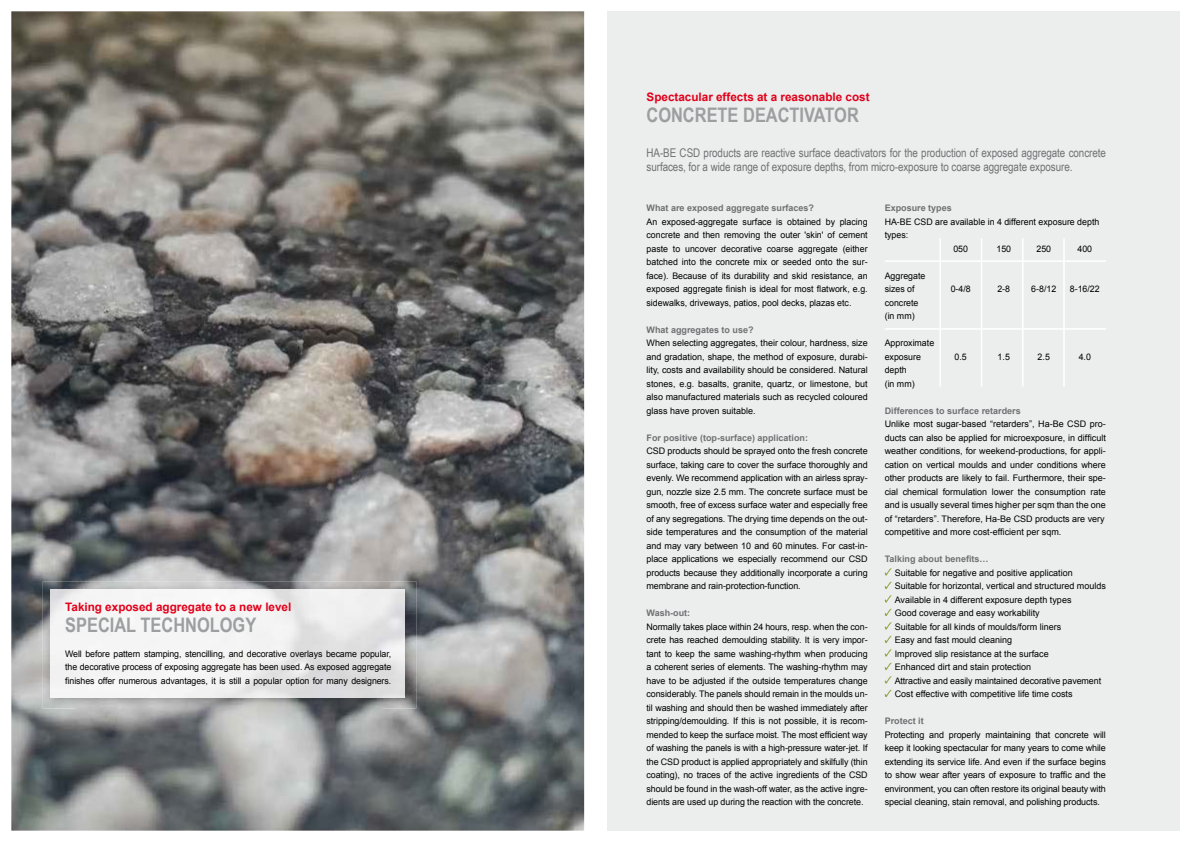
<style>
.page{position:relative;width:1191px;height:842px;background:#fff}
.page>*{position:absolute;margin:0;border:0;box-sizing:border-box;transform-origin:0 0}
.t1{font:700 20px "Arial Narrow";color:#9c9e9f}
.t2{font:12px/13.5px "Arial Narrow";letter-spacing:-.005em;color:#707172}
.t3{font:700 11.7px "Arial";color:#e2001a}
.t4{font:9px/13.5px "Arial";color:#000;text-align:justify}
.t5{font:700 9px "Arial";color:#707172}
</style>
<div class="page">
<div style="left:607px;top:11px;width:572px;height:820px;background:#eceded"></div>
<img style="left:11px;top:11px;width:573px;height:820px">
<img style="left:43px;top:582px;width:373px;height:31px">
<img style="left:43px;top:613px;width:33px;height:95px">
<img style="left:383px;top:613px;width:33px;height:95px">
<img style="left:76px;top:697px;width:307px;height:11px">
<img style="left:50px;top:589px;width:355px;height:108px">
<hr style="left:884px;top:328px;width:222px;height:2px;background:#fff">
<hr style="left:884px;top:260px;width:222px;height:2px;background:#fff">
<hr style="left:939px;top:238px;width:2px;height:149px;background:#fff">
<hr style="left:980px;top:238px;width:2px;height:149px;background:#fff">
<hr style="left:1022px;top:238px;width:1px;height:149px;background:#fff">
<hr style="left:1063px;top:238px;width:1px;height:149px;background:#fff">
<svg style="left:884px;top:568px;width:7px;height:8px"></svg>
<svg style="left:884px;top:582px;width:7px;height:7px"></svg>
<svg style="left:884px;top:595px;width:7px;height:8px"></svg>
<svg style="left:884px;top:609px;width:7px;height:7px"></svg>
<svg style="left:884px;top:622px;width:7px;height:8px"></svg>
<svg style="left:884px;top:636px;width:7px;height:7px"></svg>
<svg style="left:884px;top:649px;width:7px;height:8px"></svg>
<svg style="left:884px;top:663px;width:7px;height:7px"></svg>
<svg style="left:884px;top:676px;width:7px;height:8px"></svg>
<svg style="left:884px;top:690px;width:7px;height:7px"></svg>
<p class="t3" style="left:65px;top:599px;width:228px">Taking exposed aggregate to a new level</p>
<h1 class="t1" style="left:65px;top:610px;width:193px">SPECIAL TECHNOLOGY</h1>
<p class="t4" style="left:65px;top:647px;width:327px">Well before pattern stamping, stencilling, and decorative overlays became popular, the decorative process of exposing aggregate has been used. As exposed aggregate finishes offer numerous advantages, it is still a popular option for many designers.</p>
<p class="t3" style="left:646px;top:89px;width:225px">Spectacular effects at a reasonable cost</p>
<h1 class="t1" style="left:646px;top:99px;width:214px">CONCRETE DEACTIVATOR</h1>
<h2 class="t2" style="left:646px;top:146px;width:461px">HA-BE CSD products are reactive surface deactivators for the production of exposed aggregate concrete surfaces, for a wide range of exposure depths, from micro-exposure to coarse aggregate exposure.</h2>
<p class="t5" style="left:646px;top:202px;width:169px">What are exposed aggregate surfaces?</p>
<p class="t4" style="left:646px;top:215px;width:223px">An exposed-aggregate surface is obtained by placing concrete and then removing the outer 'skin' of cement paste to uncover decorative coarse aggregate (either batched into the concrete mix or seeded onto the sur&shy;face). Because of its durability and skid resistance, an exposed aggregate finish is ideal for most flatwork, e.g. sidewalks, driveways, patios, pool decks, plazas etc.</p>
<p class="t5" style="left:646px;top:323px;width:109px">What aggregates to use?</p>
<p class="t4" style="left:646px;top:336px;width:223px">When selecting aggregates, their colour, hardness, size and gradation, shape, the method of exposure, durabi&shy;lity, costs and availability should be considered. Natural stones, e.g. basalts, granite, quartz, or limestone, but also manufactured materials such as recycled coloured glass have proven suitable.</p>
<p class="t5" style="left:646px;top:431px;width:163px">For positive (top-surface) application:</p>
<p class="t4" style="left:646px;top:444px;width:223px">CSD products should be sprayed onto the fresh concrete surface, taking care to cover the surface thoroughly and evenly. We recommend application with an airless spray&shy;gun, nozzle size 2.5 mm. The concrete surface must be smooth, free of excess surface water and especially free of any segregations. The drying time depends on the out&shy;side temperatures and the consumption of the material and may vary between 10 and 60 minutes. For cast-in&shy;place applications we especially recommend our CSD products because they additionally incorporate a curing membrane and rain-protection-function.</p>
<p class="t5" style="left:646px;top:607px;width:45px">Wash-out:</p>
<p class="t4" style="left:646px;top:620px;width:223px">Normally takes place within 24 hours, resp. when the con&shy;crete has reached demoulding stability. It is very impor&shy;tant to keep the same washing-rhythm when producing a coherent series of elements. The washing-rhythm may have to be adjusted if the outside temperatures change considerably. The panels should remain in the moulds un&shy;til washing and should then be washed immediately after stripping/demoulding. If this is not possible, it is recom&shy;mended to keep the surface moist. The most efficient way of washing the panels is with a high-pressure water-jet. If the CSD product is applied appropriately and skilfully (thin coating), no traces of the active ingredients of the CSD should be found in the wash-off water, as the active ingre&shy;dients are used up during the reaction with the concrete.</p>
<p class="t5" style="left:884px;top:202px;width:69px">Exposure types</p>
<p class="t4" style="left:884px;top:215px;width:216px">HA-BE CSD are available in 4 different exposure depth</p>
<p class="t4" style="left:884px;top:228px;width:25px">types:</p>
<p class="t4" style="left:953px;top:242px;width:16px">050</p>
<p class="t4" style="left:996px;top:242px;width:16px">150</p>
<p class="t4" style="left:1036px;top:242px;width:16px">250</p>
<p class="t4" style="left:1077px;top:242px;width:16px">400</p>
<p class="t4" style="left:884px;top:269px;width:42px">Aggregate sizes of</p>
<p class="t4" style="left:950px;top:282px;width:22px">0-4/8</p>
<p class="t4" style="left:997px;top:282px;width:14px">2-8</p>
<p class="t4" style="left:1031px;top:282px;width:27px">6-8/12</p>
<p class="t4" style="left:1069px;top:282px;width:31px">8-16/22</p>
<p class="t4" style="left:884px;top:296px;width:35px">concrete (in mm)</p>
<p class="t4" style="left:884px;top:336px;width:51px">Approximate exposure</p>
<p class="t4" style="left:954px;top:350px;width:14px">0.5</p>
<p class="t4" style="left:997px;top:350px;width:14px">1.5</p>
<p class="t4" style="left:1037px;top:350px;width:14px">2.5</p>
<p class="t4" style="left:1078px;top:350px;width:14px">4.0</p>
<p class="t4" style="left:884px;top:363px;width:31px">depth (in mm)</p>
<p class="t5" style="left:884px;top:404px;width:138px">Differences to surface retarders</p>
<p class="t4" style="left:884px;top:417px;width:223px;text-align:left">Unlike most sugar-based “retarders”, Ha-Be CSD pro&shy;ducts can also be applied for microexposure, in difficult weather conditions, for weekend-productions, for appli&shy;cation on vertical moulds and under conditions where other products are likely to fail. Furthermore, their spe&shy;cial chemical formulation lower the consumption rate and is usually several times higher per sqm than the one of “retarders”. Therefore, Ha-Be CSD products are very competitive and more cost-efficient per sqm.</p>
<p class="t5" style="left:884px;top:553px;width:105px">Talking about benefits…</p>
<p class="t4" style="left:894px;top:566px;width:213px;text-align:left">Suitable for negative and positive application Suitable for horizontal, vertical and structured moulds Available in 4 different exposure depth types<br>Good coverage and easy workability<br>Suitable for all kinds of moulds/form liners<br>Easy and fast mould cleaning<br>Improved slip resistance at the surface<br>Enhanced dirt and stain protection<br>Attractive and easily maintained decorative pavement Cost effective with competitive life time costs</p>
<p class="t5" style="left:884px;top:715px;width:41px">Protect it</p>
<p class="t4" style="left:884px;top:728px;width:223px">Protecting and properly maintaining that concrete will keep it looking spectacular for many years to come while extending its service life. And even if the surface begins to show wear after years of exposure to traffic and the environment, you can often restore its original beauty with special cleaning, stain removal, and polishing products.</p>
</div>
